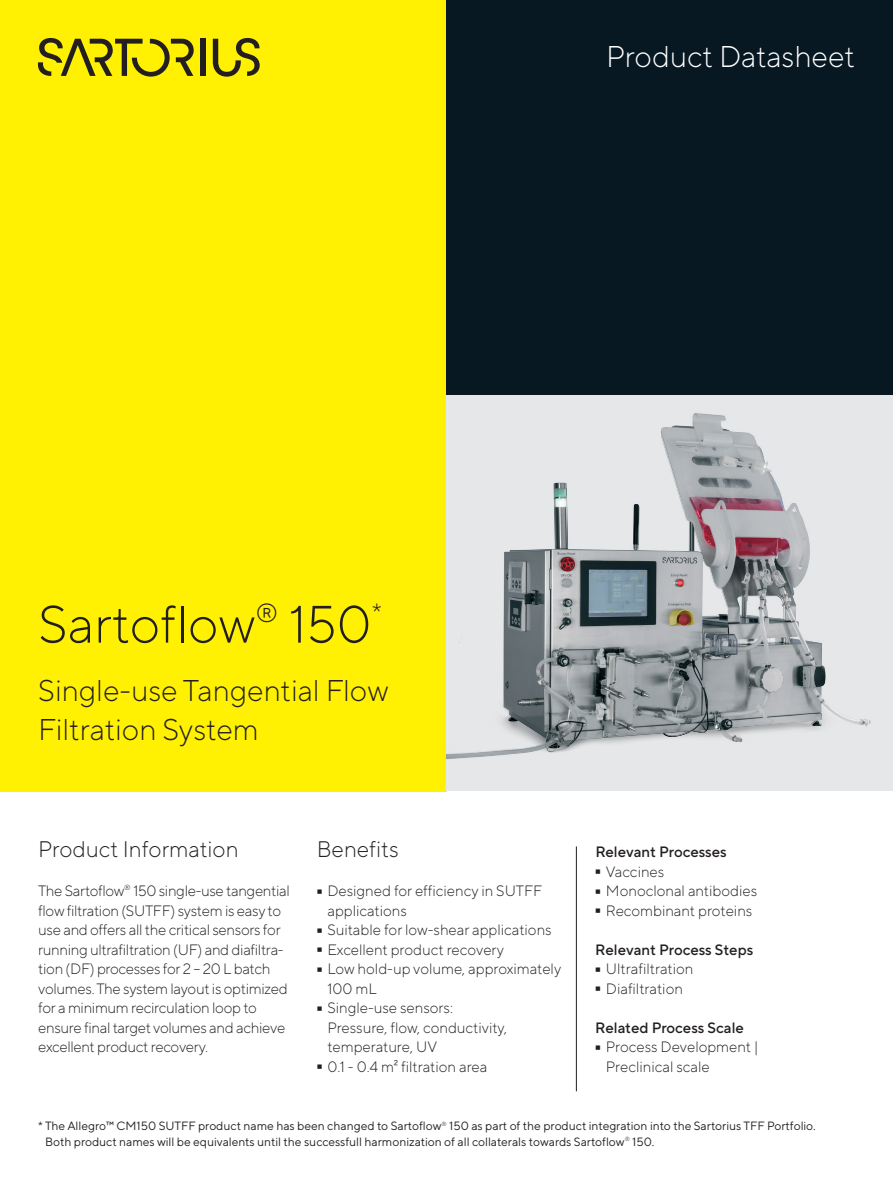
<style>
.page{position:relative;width:893px;height:1191px;background:#fff}
.page>*{position:absolute;margin:0;border:0;box-sizing:border-box;transform-origin:0 0}
.t1{font:300 95.25px "TT Norms Pro";color:#231f20;scale:.16 1}
.t2{font:300 52.5px "TT Norms Pro";color:#231f20}
.t3{font:300 30px/39px "TT Norms Pro";color:#231f20}
.t4{font:300 30px "TT Norms Pro";color:#fff}
.t5{font:300 22.5px "TT Norms Pro";color:#231f20}
.t6{font:300 15px/19.5px "TT Norms Pro";letter-spacing:-.01em;color:#231f20}
.t7{font:500 15px "TT Norms Pro";color:#231f20}
.t8{font:12px/15.6px "TT Norms Pro";color:#231f20}
</style>
<div class="page">
<div style="left:0;top:0;width:446px;height:791px;background:#fff101"></div>
<div style="left:446px;top:0;width:447px;height:395px;background:#071822"></div>
<div style="left:446px;top:395px;width:447px;height:396px;background:#e6e7e9"></div>
<img style="left:446px;top:413px;width:425px;height:347px">
<img style="left:446px;top:413px;width:249px;height:346px">
<div style="left:200px;top:39px;width:5px;height:37px;background:#231f20"></div>
<svg style="left:213px;top:38px;width:47px;height:39px"></svg>
<svg style="left:38px;top:38px;width:156px;height:39px"></svg>
<hr style="left:576px;top:846px;width:1px;height:245px;background:#231f20">
<h3 class="t4" style="left:606px;top:35px;width:250px">Product Datasheet</h3>
<h2 class="t2" style="left:38px;top:586px;width:345px">Sartoflow<sup>®</sup> 150<sup>*</sup></h2>
<h3 class="t3" style="left:38px;top:669px;width:352px">Single-use Tangential Flow<br>Filtration System</h3>
<h3 class="t5" style="left:38px;top:833px;width:202px">Product Information</h3>
<p class="t6" style="left:38px;top:880px;width:253px">The Sartoflow<sup>®</sup> 150 single-use tangential flow filtration (SUTFF) system is easy to use and offers all the critical sensors for running ultrafiltration (UF) and diafiltra&shy;tion (DF) processes for 2 – 20 L batch volumes. The system layout is optimized for a minimum recirculation loop to ensure final target volumes and achieve excellent product recovery.</p>
<h3 class="t5" style="left:317px;top:833px;width:83px">Benefits</h3>
<h1 class="t1" style="left:317px;top:817px;width:38px">-</h1>
<p class="t6" style="left:327px;top:880px;width:216px">Designed for efficiency in SUTFF applications</p>
<h1 class="t1" style="left:317px;top:856px;width:38px">-</h1>
<p class="t6" style="left:327px;top:919px;width:226px">Suitable for low-shear applications</p>
<h1 class="t1" style="left:317px;top:876px;width:38px">-</h1>
<p class="t6" style="left:327px;top:938px;width:178px">Excellent product recovery</p>
<h1 class="t1" style="left:317px;top:895px;width:38px">-</h1>
<p class="t6" style="left:327px;top:958px;width:235px">Low hold-up volume, approximately<br>100 mL</p>
<h1 class="t1" style="left:317px;top:934px;width:38px">-</h1>
<p class="t6" style="left:327px;top:997px;width:181px">Single-use sensors:<br>Pressure, flow, conductivity, temperature, UV</p>
<h1 class="t1" style="left:317px;top:993px;width:38px">-</h1>
<p class="t6" style="left:327px;top:1055px;width:161px">0.1 - 0.4 m² filtration area</p>
<p class="t7" style="left:595px;top:841px;width:133px">Relevant Processes</p>
<h1 class="t1" style="left:595px;top:798px;width:38px">-</h1>
<p class="t6" style="left:606px;top:860px;width:60px">Vaccines</p>
<h1 class="t1" style="left:595px;top:817px;width:38px">-</h1>
<p class="t6" style="left:606px;top:880px;width:153px">Monoclonal antibodies</p>
<h1 class="t1" style="left:595px;top:837px;width:38px">-</h1>
<p class="t6" style="left:606px;top:899px;width:148px">Recombinant proteins</p>
<p class="t7" style="left:595px;top:938px;width:159px">Relevant Process Steps</p>
<h1 class="t1" style="left:595px;top:895px;width:38px">-</h1>
<p class="t6" style="left:606px;top:958px;width:89px">Ultrafiltration</p>
<h1 class="t1" style="left:595px;top:915px;width:38px">-</h1>
<p class="t6" style="left:606px;top:977px;width:78px">Diafiltration</p>
<p class="t7" style="left:595px;top:1016px;width:150px">Related Process Scale</p>
<h1 class="t1" style="left:595px;top:973px;width:38px">-</h1>
<p class="t6" style="left:606px;top:1036px;width:154px">Process Development |<br>Preclinical scale</p>
<p class="t8" style="left:45px;top:1117px;width:772px;text-indent:-7px">* The Allegro™ CM150 SUTFF product name has been changed to Sartoflow<sup>®</sup> 150 as part of the product integration into the Sartorius TFF Portfolio.<br>Both product names will be equivalents until the successfull harmonization of all collaterals towards Sartoflow<sup>®</sup> 150.</p>
</div>
